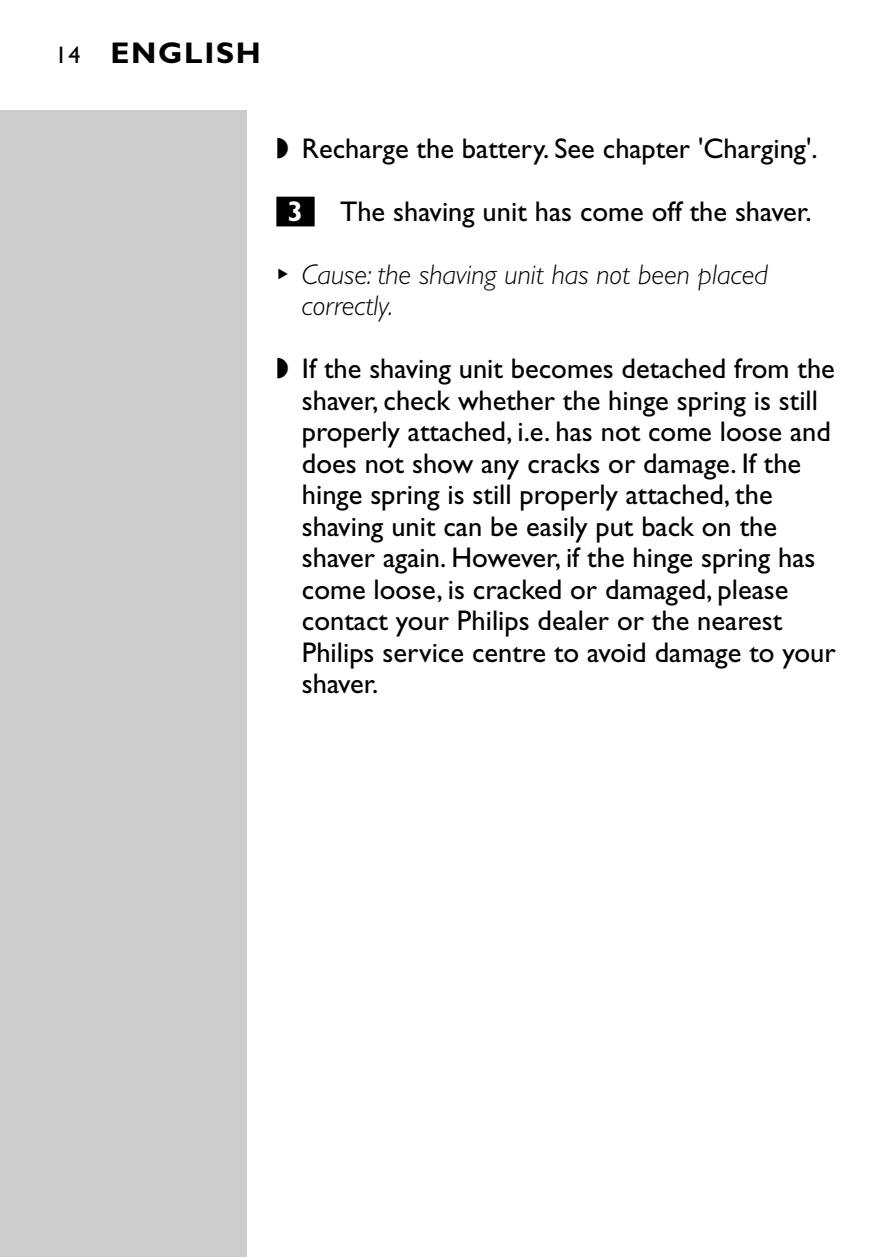
<style>
.page{position:relative;width:891px;height:1257px;background:#fff}
.page>*{position:absolute;margin:0;border:0;box-sizing:border-box;transform-origin:0 0}
.t1{font:700 30px "Gill Sans";letter-spacing:.055em;color:#000}
.t2{font:28.5px/31.5px "Gill Sans";color:#000}
.t3{font:italic 300 28.5px/31.5px "Gill Sans";color:#000}
.t4{font:700 28.5px "Gill Sans";color:#fff}
.s1{font-weight:400;font-size:24px}
</style>
<div class="page">
<div style="left:0;top:110px;width:247px;height:1147px;background:#ccc"></div>
<div style="left:276px;top:197px;width:39px;height:29px;background:#000"></div>
<p class="t1" style="left:55px;top:42px;width:207px"><span class="s1">14</span> ENGLISH</p>
<p class="t2" style="left:276px;top:135px;width:543px">◗ Recharge the battery. See chapter 'Charging'.</p>
<p class="t4" style="left:288px;top:200px;width:17px">3</p>
<p class="t2" style="left:340px;top:198px;width:473px">The shaving unit has come off the shaver.</p>
<p class="t3" style="left:302px;top:261px;width:468px;text-indent:-26px"><sup>B</sup> Cause: the shaving unit has not been placed correctly.</p>
<p class="t2" style="left:302px;top:355px;width:535px;text-indent:-26px">◗ If the shaving unit becomes detached from the shaver, check whether the hinge spring is still properly attached, i.e. has not come loose and does not show any cracks or damage. If the hinge spring is still properly attached, the shaving unit can be easily put back on the shaver again. However, if the hinge spring has come loose, is cracked or damaged, please contact your Philips dealer or the nearest Philips service centre to avoid damage to your shaver.</p>
</div>
